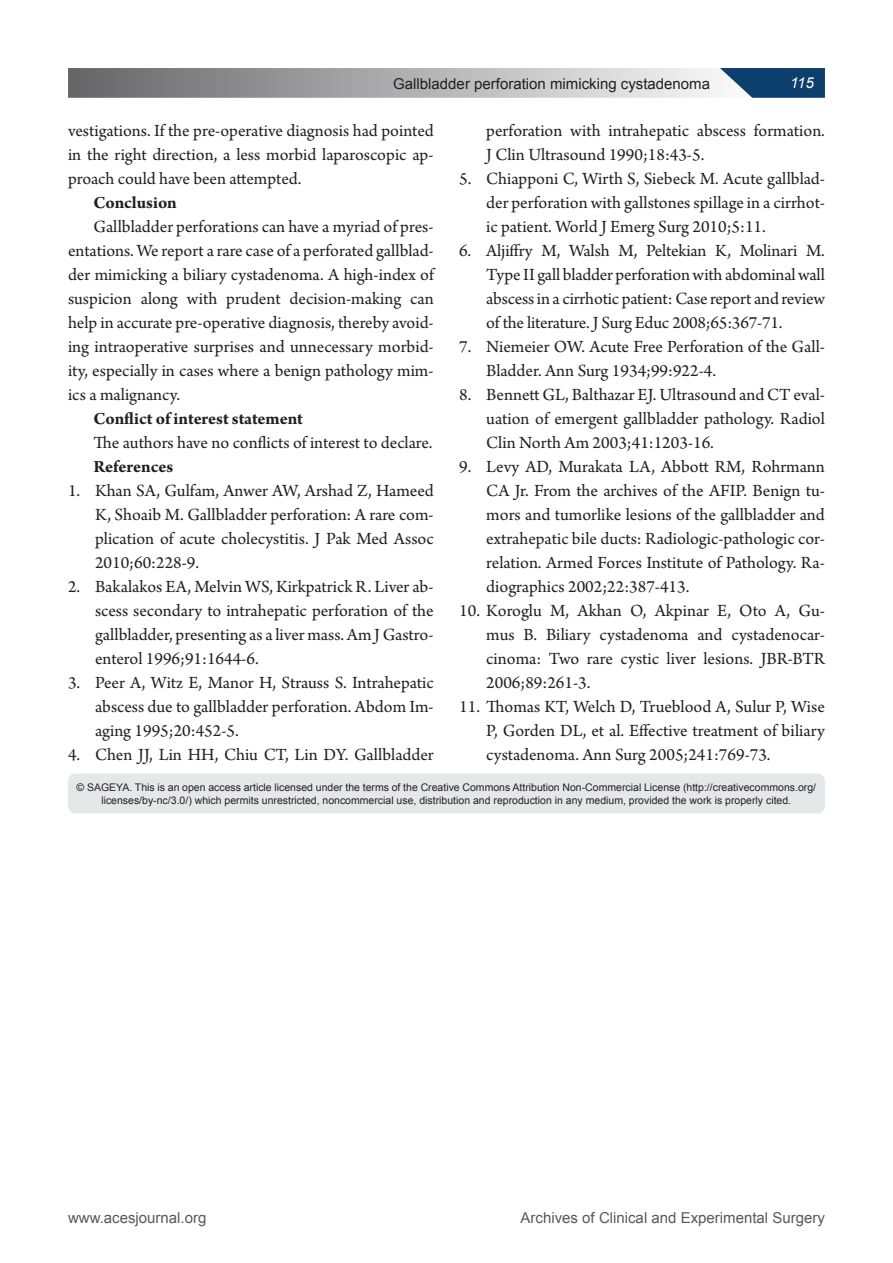
<style>
.page{position:relative;width:893px;height:1263px;background:#fff}
.page>*{position:absolute;margin:0;border:0;box-sizing:border-box;transform-origin:0 0}
.BABA{font:18px/24px "Arno Pro";color:#231f20;text-align:justify}
.BABA-2{font:700 18px "Arno Pro";letter-spacing:-.005em;color:#231f20}
.BABA-3{font:15px "Arial";color:#57585a}
.Paragraph_Style7{font:15px "Arial";color:#231f20}
.Paragraph_Style7-2{font:italic 15px "Arial";color:#fff}
.t1{font:10.5px/12.6px "Arial";color:#231f20;text-align:center}
</style>
<div class="page">
<svg style="left:68px;top:68px;width:757px;height:30px;background:#9ca2a8"></svg>
<div style="left:68px;top:773px;width:757px;height:40px;background:#e6e7e9;border-radius:8px"></div>
<p class="Paragraph_Style7" style="left:393px;top:73px;width:318px">Gallbladder perforation mimicking cystadenoma</p>
<p class="Paragraph_Style7-2" style="left:790px;top:73px;width:25px">115</p>
<p class="BABA" style="left:68px;top:119px;width:367px">vestigations. If the pre-operative diagnosis had pointed in the right direction, a less morbid laparoscopic ap&shy;proach could have been attempted.</p>
<p class="BABA-2" style="left:94px;top:192px;width:85px">Conclusion</p>
<p class="BABA" style="left:68px;top:215px;width:367px;text-indent:26px">Gallbladder perforations can have a myriad of pres&shy;entations. We report a rare case of a perforated gallblad&shy;der mimicking a biliary cystadenoma. A high-index of suspicion along with prudent decision-making can help in accurate pre-operative diagnosis, thereby avoid&shy;ing intraoperative surprises and unnecessary morbid&shy;ity, especially in cases where a benign pathology mim&shy;ics a malignancy.</p>
<p class="BABA-2" style="left:94px;top:408px;width:211px">Conflict of interest statement</p>
<p class="BABA" style="left:94px;top:431px;width:340px">The authors have no conflicts of interest to declare.</p>
<p class="BABA-2" style="left:94px;top:456px;width:81px">References</p>
<p class="BABA" style="left:95px;top:479px;width:340px;text-indent:-27px">1. Khan SA, Gulfam, Anwer AW, Arshad Z, Hameed K, Shoaib M. Gallbladder perforation: A rare com&shy;plication of acute cholecystitis. J Pak Med Assoc 2010;60:228-9.</p>
<p class="BABA" style="left:95px;top:575px;width:340px;text-indent:-27px">2. Bakalakos EA, Melvin WS, Kirkpatrick R. Liver ab&shy;scess secondary to intrahepatic perforation of the gallbladder, presenting as a liver mass. Am J Gastro&shy;enterol 1996;91:1644-6.</p>
<p class="BABA" style="left:95px;top:671px;width:340px;text-indent:-27px">3. Peer A, Witz E, Manor H, Strauss S. Intrahepatic abscess due to gallbladder perforation. Abdom Im&shy;aging 1995;20:452-5.</p>
<p class="BABA" style="left:68px;top:743px;width:367px">4. Chen JJ, Lin HH, Chiu CT, Lin DY. Gallbladder</p>
<p class="BABA" style="left:486px;top:119px;width:340px">perforation with intrahepatic abscess formation.<br>J Clin Ultrasound 1990;18:43-5.</p>
<p class="BABA" style="left:486px;top:167px;width:340px;text-indent:-27px">5. Chiapponi C, Wirth S, Siebeck M. Acute gallblad&shy;der perforation with gallstones spillage in a cirrhot&shy;ic patient. World J Emerg Surg 2010;5:11.</p>
<p class="BABA" style="left:486px;top:239px;width:340px;text-indent:-27px">6. Aljiffry M, Walsh M, Peltekian K, Molinari M.<br>Type II gall bladder perforation with abdominal wall abscess in a cirrhotic patient: Case report and review of the literature. J Surg Educ 2008;65:367-71.</p>
<p class="BABA" style="left:486px;top:335px;width:340px;text-indent:-27px">7. Niemeier OW. Acute Free Perforation of the Gall-<br>Bladder. Ann Surg 1934;99:922-4.</p>
<p class="BABA" style="left:486px;top:383px;width:340px;text-indent:-27px">8. Bennett GL, Balthazar EJ. Ultrasound and CT eval&shy;uation of emergent gallbladder pathology. Radiol Clin North Am 2003;41:1203-16.</p>
<p class="BABA" style="left:486px;top:455px;width:340px;text-indent:-27px">9. Levy AD, Murakata LA, Abbott RM, Rohrmann CA Jr. From the archives of the AFIP. Benign tu&shy;mors and tumorlike lesions of the gallbladder and extrahepatic bile ducts: Radiologic-pathologic cor&shy;relation. Armed Forces Institute of Pathology. Ra&shy;diographics 2002;22:387-413.</p>
<p class="BABA" style="left:486px;top:599px;width:340px;text-indent:-27px">10. Koroglu M, Akhan O, Akpinar E, Oto A, Gu&shy;mus B. Biliary cystadenoma and cystadenocar&shy;cinoma: Two rare cystic liver lesions. JBR-BTR 2006;89:261-3.</p>
<p class="BABA" style="left:486px;top:695px;width:340px;text-indent:-27px">11. Thomas KT, Welch D, Trueblood A, Sulur P, Wise P, Gorden DL, et al. Effective treatment of biliary cystadenoma. Ann Surg 2005;241:769-73.</p>
<p class="t1" style="left:77px;top:781px;width:741px">© SAGEYA. This is an open access article licensed under the terms of the Creative Commons Attribution Non-Commercial License (http://creativecommons.org/ licenses/by-nc/3.0/) which permits unrestricted, noncommercial use, distribution and reproduction in any medium, provided the work is properly cited.</p>
<p class="BABA-3" style="left:68px;top:1208px;width:140px">www.acesjournal.org</p>
<p class="BABA-3" style="left:521px;top:1208px;width:306px">Archives of Clinical and Experimental Surgery</p>
</div>
